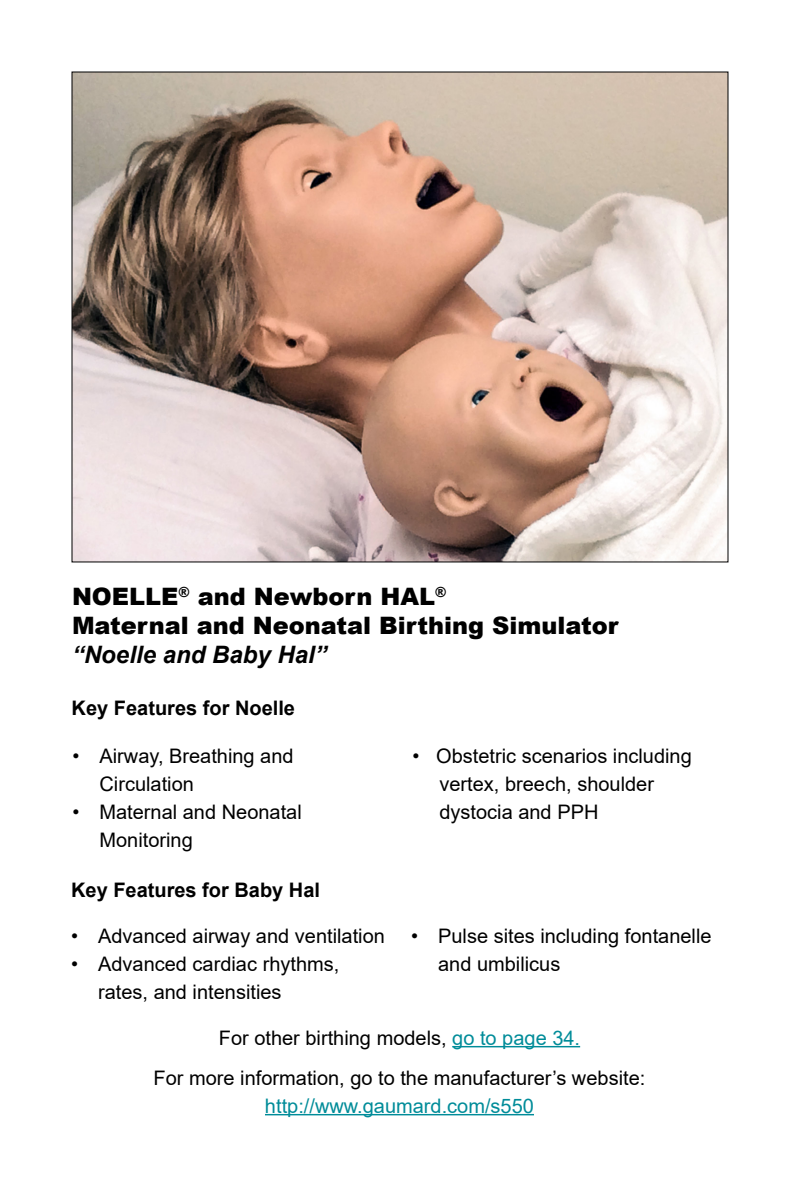
<style>
.page{position:relative;width:800px;height:1200px;background:#fff}
.page>*{position:absolute;margin:0;border:0;box-sizing:border-box;transform-origin:0 0}
.t1{font:900 24px "Arial";color:#000}
.Name_of_Sim{font:italic 700 24px "Arial";color:#000}
.Cover_Text{font:20px/28px "Arial";color:#000}
.Cover_Text-2{font:700 20px "Arial";color:#000}
.Cover_Text-3{font:20px "Arial";color:#008c99}
.s1{color:#008c99}
</style>
<div class="page">
<img style="left:74px;top:74px;width:652px;height:486px">
<hr style="left:452px;top:1046px;width:128px;height:1px;background:#008c99">
<hr style="left:265px;top:1114px;width:269px;height:1px;background:#008c99">
<p class="t1" style="left:72px;top:579px;width:376px">NOELLE<sup>®</sup> and Newborn HAL<sup>®</sup></p>
<p class="t1" style="left:72px;top:608px;width:548px">Maternal and Neonatal Birthing Simulator</p>
<p class="Name_of_Sim" style="left:72px;top:638px;width:256px">“Noelle and Baby Hal”</p>
<p class="Cover_Text-2" style="left:72px;top:694px;width:225px">Key Features for Noelle</p>
<p class="Cover_Text" style="left:100px;top:742px;width:196px;text-indent:-27px">• Airway, Breathing and<br>Circulation</p>
<p class="Cover_Text" style="left:100px;top:798px;width:204px;text-indent:-27px">• Maternal and Neonatal<br>Monitoring</p>
<p class="Cover_Text-2" style="left:71px;top:876px;width:250px">Key Features for Baby Hal</p>
<p class="Cover_Text" style="left:71px;top:922px;width:315px">• Advanced airway and ventilation</p>
<p class="Cover_Text" style="left:98px;top:950px;width:243px;text-indent:-27px">• Advanced cardiac rhythms, rates, and intensities</p>
<p class="Cover_Text" style="left:440px;top:742px;width:254px;text-indent:-27px">• Obstetric scenarios including vertex, breech, shoulder dystocia and PPH</p>
<p class="Cover_Text" style="left:438px;top:922px;width:275px;text-indent:-27px">• Pulse sites including fontanelle and umbilicus</p>
<p class="Cover_Text" style="left:219px;top:1023px;width:363px">For other birthing models, <span class="s1">go to page 34.</span></p>
<p class="Cover_Text" style="left:154px;top:1063px;width:493px">For more information, go to the manufacturer’s website:</p>
<p class="Cover_Text-3" style="left:265px;top:1092px;width:270px">http://www.gaumard.com/s550</p>
</div>
